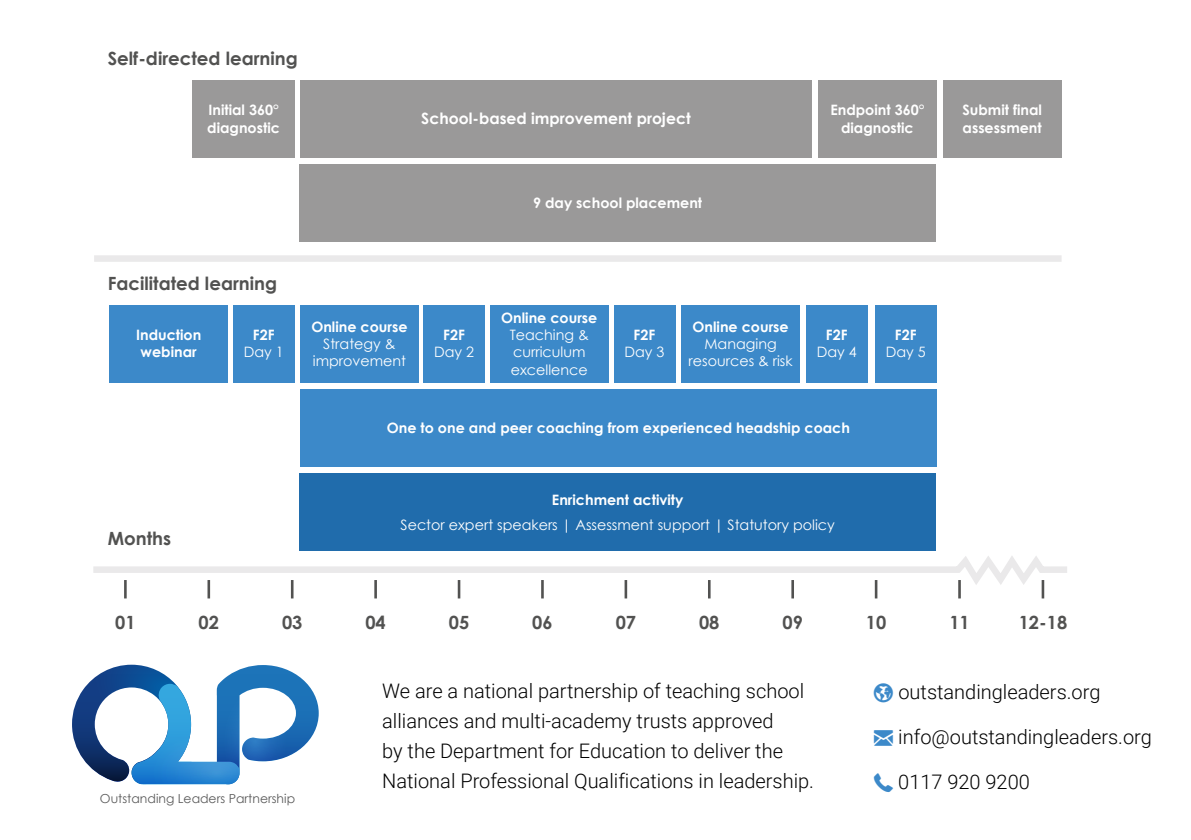
<style>
.page{position:relative;width:1191px;height:840px;background:#fff}
.page>*{position:absolute;margin:0;border:0;box-sizing:border-box;transform-origin:0 0}
.t1{font:300 20px/30px "Roboto";color:#000}
.t2{font:700 18.2px "Century Gothic";color:#525251}
.t3{font:700 15.6px "Century Gothic";color:#fff}
.t4{font:700 14.4px/17.2px "Century Gothic";color:#fff;text-align:center}
.t5{font:14.4px/17.2px "Century Gothic";color:#fff;text-align:center}
.t6{font:12.4px "Century Gothic";color:#5a5a5a}
</style>
<div class="page">
<svg style="left:72px;top:664px;width:247px;height:119px"></svg>
<div style="left:300px;top:305px;width:119px;height:77px;background:#3c89c9"></div>
<div style="left:94px;top:255px;width:967px;height:7px;background:#eae9ea"></div>
<div style="left:490px;top:305px;width:118px;height:77px;background:#3c89c9"></div>
<div style="left:109px;top:305px;width:119px;height:77px;background:#3c89c9"></div>
<div style="left:192px;top:80px;width:103px;height:77px;background:#9a9999"></div>
<div style="left:818px;top:80px;width:118px;height:77px;background:#9a9999"></div>
<div style="left:943px;top:80px;width:118px;height:77px;background:#9a9999"></div>
<div style="left:681px;top:305px;width:119px;height:77px;background:#3c89c9"></div>
<div style="left:423px;top:305px;width:62px;height:77px;background:#3c89c9"></div>
<div style="left:233px;top:305px;width:62px;height:77px;background:#3c89c9"></div>
<div style="left:613px;top:305px;width:62px;height:77px;background:#3c89c9"></div>
<div style="left:805px;top:305px;width:62px;height:77px;background:#3c89c9"></div>
<div style="left:874px;top:305px;width:62px;height:77px;background:#3c89c9"></div>
<div style="left:300px;top:80px;width:512px;height:77px;background:#9a9999"></div>
<div style="left:300px;top:389px;width:636px;height:77px;background:#3c89c9"></div>
<div style="left:299px;top:473px;width:637px;height:77px;background:#206cac"></div>
<div style="left:299px;top:164px;width:637px;height:77px;background:#9a9999"></div>
<svg style="left:93px;top:550px;width:974px;height:41px"></svg>
<hr style="left:124px;top:579px;width:3px;height:19px;background:#525251">
<hr style="left:207px;top:579px;width:3px;height:19px;background:#525251">
<svg style="left:291px;top:579px;width:2px;height:19px"></svg>
<hr style="left:374px;top:579px;width:3px;height:19px;background:#525251">
<svg style="left:458px;top:579px;width:2px;height:19px"></svg>
<hr style="left:541px;top:579px;width:3px;height:19px;background:#525251">
<hr style="left:624px;top:579px;width:3px;height:19px;background:#525251">
<svg style="left:708px;top:579px;width:2px;height:19px"></svg>
<hr style="left:791px;top:579px;width:3px;height:19px;background:#525251">
<hr style="left:874px;top:579px;width:3px;height:19px;background:#525251">
<svg style="left:958px;top:579px;width:2px;height:19px"></svg>
<hr style="left:1041px;top:579px;width:3px;height:19px;background:#525251">
<p class="t2" style="left:108px;top:45px;width:192px">Self-directed learning</p>
<p class="t4" style="left:207px;top:101px;width:74px;text-align:left">Initial 360° diagnostic</p>
<p class="t4" style="left:830px;top:101px;width:96px">Endpoint 360° diagnostic</p>
<p class="t4" style="left:962px;top:101px;width:81px;text-align:left">Submit final assessment</p>
<p class="t3" style="left:421px;top:107px;width:271px">School-based improvement project</p>
<p class="t2" style="left:108px;top:269px;width:171px">Facilitated learning</p>
<p class="t4" style="left:136px;top:325px;width:67px">Induction webinar</p>
<p class="t4" style="left:253px;top:325px;width:23px">F2F</p>
<p class="t5" style="left:244px;top:343px;width:41px">Day 1</p>
<p class="t2" style="left:108px;top:524px;width:65px">Months</p>
<p class="t4" style="left:533px;top:193px;width:171px">9 day school placement</p>
<p class="t4" style="left:311px;top:317px;width:98px">Online course</p>
<p class="t5" style="left:313px;top:334px;width:95px">Strategy &amp; improvement</p>
<p class="t4" style="left:443px;top:325px;width:23px">F2F</p>
<p class="t5" style="left:434px;top:343px;width:41px">Day 2</p>
<p class="t4" style="left:501px;top:308px;width:98px">Online course</p>
<p class="t5" style="left:510px;top:326px;width:81px;text-align:left">Teaching &amp; curriculum excellence</p>
<p class="t4" style="left:633px;top:325px;width:23px">F2F</p>
<p class="t5" style="left:624px;top:343px;width:41px">Day 3</p>
<p class="t4" style="left:692px;top:317px;width:98px">Online course</p>
<p class="t5" style="left:688px;top:334px;width:105px">Managing resources &amp; risk</p>
<p class="t4" style="left:826px;top:325px;width:23px">F2F</p>
<p class="t5" style="left:816px;top:343px;width:41px">Day 4</p>
<p class="t4" style="left:387px;top:418px;width:465px">One to one and peer coaching from experienced headship coach</p>
<p class="t4" style="left:552px;top:490px;width:133px">Enrichment activity</p>
<p class="t5" style="left:400px;top:515px;width:436px">Sector expert speakers | Assessment support | Statutory policy</p>
<p class="t4" style="left:895px;top:325px;width:23px">F2F</p>
<p class="t5" style="left:885px;top:343px;width:41px">Day 5</p>
<p class="t2" style="left:115px;top:608px;width:22px">01</p>
<p class="t2" style="left:199px;top:608px;width:22px">02</p>
<p class="t2" style="left:282px;top:608px;width:22px">03</p>
<p class="t2" style="left:365px;top:608px;width:22px">04</p>
<p class="t2" style="left:449px;top:608px;width:22px">05</p>
<p class="t2" style="left:532px;top:608px;width:22px">06</p>
<p class="t2" style="left:615px;top:608px;width:22px">07</p>
<p class="t2" style="left:699px;top:608px;width:22px">08</p>
<p class="t2" style="left:782px;top:608px;width:22px">09</p>
<p class="t2" style="left:866px;top:608px;width:22px">10</p>
<p class="t2" style="left:949px;top:608px;width:22px">11</p>
<p class="t2" style="left:1018px;top:608px;width:50px">12-18</p>
<p class="t6" style="left:100px;top:789px;width:197px">Outstanding Leaders Partnership</p>
<p class="t1" style="left:382px;top:675px;width:433px">We are a national partnership of teaching school alliances and multi-academy trusts approved<br>by the Department for Education to deliver the National Professional Qualifications in leadership.</p>
<p class="t1" style="left:898px;top:675px;width:203px">outstandingleaders.org</p>
<p class="t1" style="left:898px;top:720px;width:255px">info@outstandingleaders.org</p>
<p class="t1" style="left:898px;top:766px;width:133px">0117 920 9200</p>
</div>
